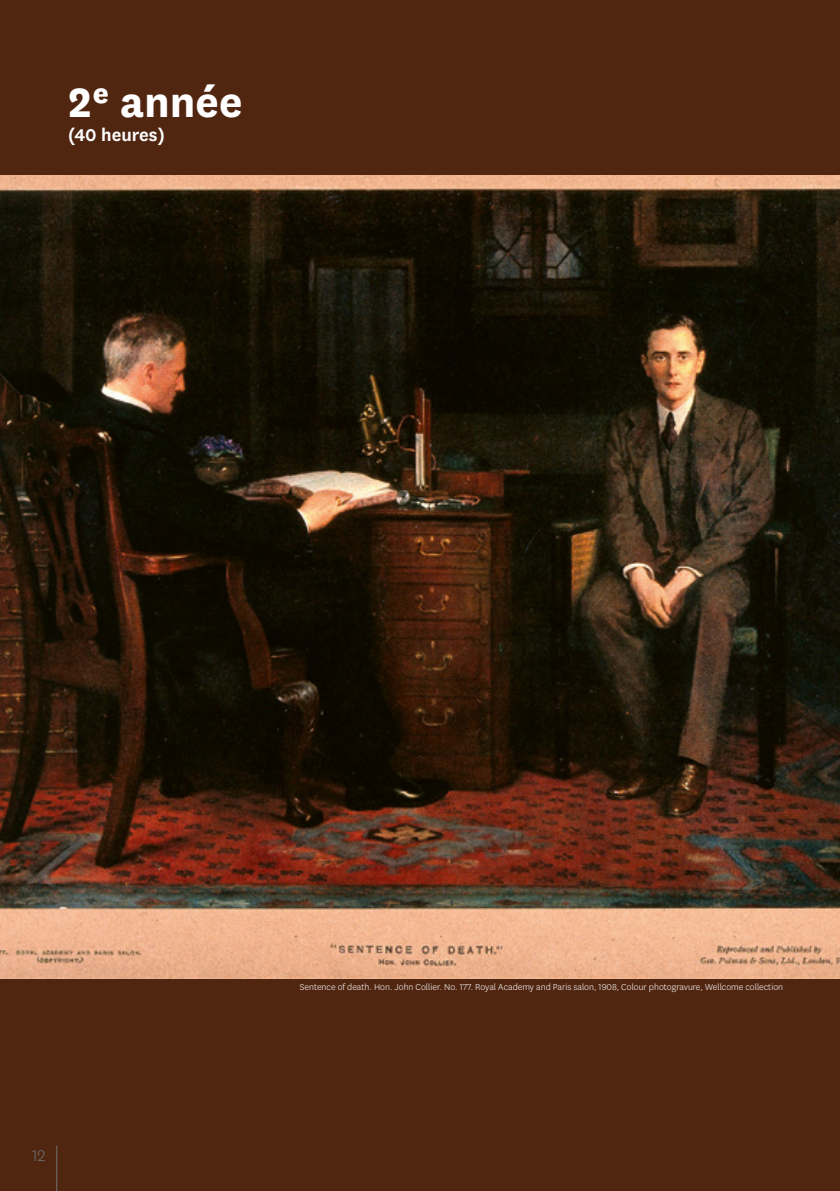
<style>
.page{position:relative;width:840px;height:1191px;background:#fff}
.page>*{position:absolute;margin:0;border:0;box-sizing:border-box;transform-origin:0 0}
.t1{font:700 48px "National Uni Fr";color:#fff}
.t2{font:600 20px "National Uni Fr";color:#fff}
.t3{font:300 18px "National Uni Fr";color:#6f7070}
.t4{font:300 10px "National Uni Fr";color:#fff}
</style>
<div class="page">
<div style="left:0;top:0;width:839px;height:1191px;background:#512611"></div>
<img style="left:0;top:176px;width:839px;height:802px">
<hr style="left:56px;top:1145px;width:1px;height:46px;background:#6f7070">
<h1 class="t1" style="left:68px;top:68px;width:176px">2e année</h1>
<h2 class="t2" style="left:68px;top:121px;width:98px">(40 heures)</h2>
<h3 class="t3" style="left:32px;top:1144px;width:15px">12</h3>
<p class="t4" style="left:300px;top:980px;width:484px">Sentence of death. Hon. John Collier. No. 177. Royal Academy and Paris salon, 1908, Colour photogravure, Wellcome collection</p>
</div>
